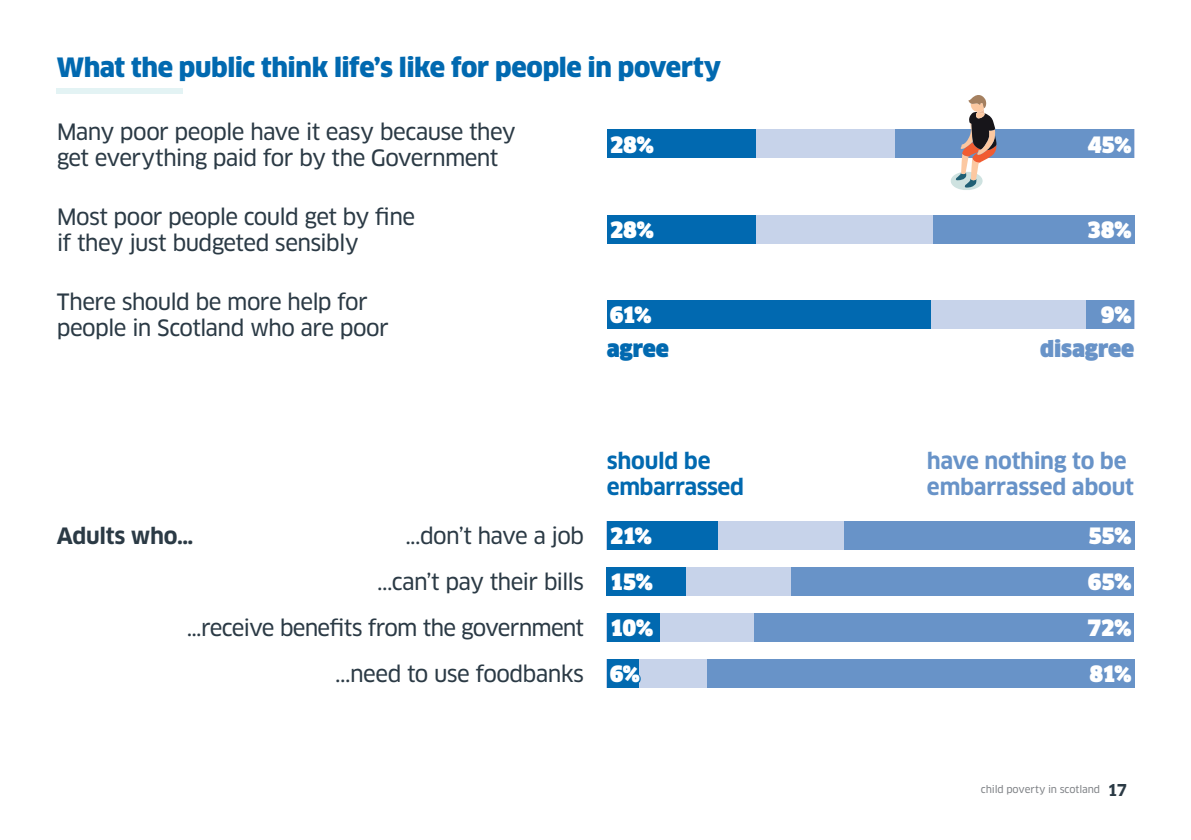
<style>
.page{position:relative;width:1191px;height:840px;background:#fff}
.page>*{position:absolute;margin:0;border:0;box-sizing:border-box;transform-origin:0 0}
.t1{font:900 26px "Clan";letter-spacing:-.015em;color:#0169b0}
.t2{font:22px/46.2px "Clan News";letter-spacing:-.035em;color:#2b3a45}
.t3{font:900 22px "Clan";letter-spacing:-.035em;color:#fff}
.t4{font:700 22px/26px "Clan";letter-spacing:-.01em;color:#6893c8}
.t5{font:700 22px/26px "Clan";letter-spacing:-.02em;color:#0169b0}
.t6{font:700 22px "Clan";letter-spacing:-.015em;color:#2b3a45}
.t7{font:900 22px "Clan";letter-spacing:-.01em;color:#6893c8}
.t8{font:900 22px "Clan";letter-spacing:-.005em;color:#0169b0}
.t9{font:10px "Clan News";letter-spacing:-.01em;color:#808387}
.s1{font-family:"Clan";font-weight:700;font-size:16px;color:#2b3a45}
</style>
<div class="page">
<div style="left:607px;top:521px;width:344px;height:28px;background:#c7d3ea"></div>
<div style="left:607px;top:567px;width:344px;height:28px;background:#c7d3ea"></div>
<div style="left:607px;top:613px;width:344px;height:28px;background:#c7d3ea"></div>
<div style="left:607px;top:659px;width:344px;height:28px;background:#c7d3ea"></div>
<div style="left:844px;top:521px;width:290px;height:28px;background:#6893c8"></div>
<div style="left:791px;top:567px;width:343px;height:28px;background:#6893c8"></div>
<div style="left:754px;top:613px;width:380px;height:28px;background:#6893c8"></div>
<div style="left:707px;top:659px;width:427px;height:28px;background:#6893c8"></div>
<div style="left:607px;top:521px;width:110px;height:28px;background:#0169b0"></div>
<div style="left:607px;top:567px;width:79px;height:28px;background:#0169b0"></div>
<div style="left:607px;top:613px;width:52px;height:28px;background:#0169b0"></div>
<div style="left:607px;top:659px;width:31px;height:28px;background:#0169b0"></div>
<svg style="left:638px;top:663px;width:3px;height:21px"></svg>
<div style="left:57px;top:88px;width:126px;height:6px;background:#e3f3f4"></div>
<div style="left:607px;top:130px;width:527px;height:28px;background:#c7d3ea"></div>
<div style="left:607px;top:130px;width:148px;height:28px;background:#0169b0"></div>
<div style="left:895px;top:130px;width:239px;height:28px;background:#6893c8"></div>
<div style="left:607px;top:215px;width:527px;height:28px;background:#c7d3ea"></div>
<div style="left:607px;top:215px;width:148px;height:28px;background:#0169b0"></div>
<div style="left:932px;top:215px;width:202px;height:28px;background:#6893c8"></div>
<div style="left:607px;top:300px;width:527px;height:28px;background:#c7d3ea"></div>
<div style="left:607px;top:300px;width:323px;height:28px;background:#0169b0"></div>
<div style="left:1086px;top:300px;width:48px;height:28px;background:#6893c8"></div>
<svg style="left:949px;top:95px;width:47px;height:95px"></svg>
<p class="t1" style="left:57px;top:51px;width:666px">What the public think life’s like for people in poverty</p>
<p class="t2" style="left:57px;top:119px;width:460px;line-height:26px">Many poor people have it easy because they get everything paid for by the Government</p>
<p class="t2" style="left:57px;top:204px;width:360px;line-height:26px">Most poor people could get by fine if they just budgeted sensibly</p>
<p class="t2" style="left:57px;top:289px;width:334px;line-height:26px">There should be more help for people in Scotland who are poor</p>
<p class="t3" style="left:609px;top:131px;width:46px">28%</p>
<p class="t3" style="left:1087px;top:131px;width:45px">45%</p>
<p class="t3" style="left:609px;top:216px;width:46px">28%</p>
<p class="t3" style="left:1087px;top:216px;width:46px">38%</p>
<p class="t3" style="left:609px;top:301px;width:43px">61%</p>
<p class="t3" style="left:1100px;top:301px;width:32px">9%</p>
<p class="t8" style="left:607px;top:335px;width:64px">agree</p>
<p class="t7" style="left:1040px;top:335px;width:95px">disagree</p>
<p class="t2" style="left:187px;top:513px;width:399px;text-align:right">...don’t have a job<br>...can’t pay their bills<br>...receive benefits from the government ...need to use foodbanks</p>
<p class="t6" style="left:57px;top:522px;width:138px">Adults who…</p>
<p class="t5" style="left:607px;top:448px;width:139px">should be embarrassed</p>
<p class="t4" style="left:927px;top:448px;width:208px">have nothing to be embarrassed about</p>
<p class="t3" style="left:609px;top:521px;width:44px">21%</p>
<p class="t3" style="left:1088px;top:521px;width:45px">55%</p>
<p class="t3" style="left:609px;top:568px;width:45px">15%</p>
<p class="t3" style="left:1088px;top:568px;width:45px">65%</p>
<p class="t3" style="left:609px;top:614px;width:45px">10%</p>
<p class="t3" style="left:1087px;top:614px;width:45px">72%</p>
<p class="t3" style="left:609px;top:660px;width:32px">6%</p>
<p class="t3" style="left:1089px;top:660px;width:44px">81%</p>
<p class="t9" style="left:981px;top:783px;width:147px">child poverty in scotland <span class="s1">17</span></p>
</div>
